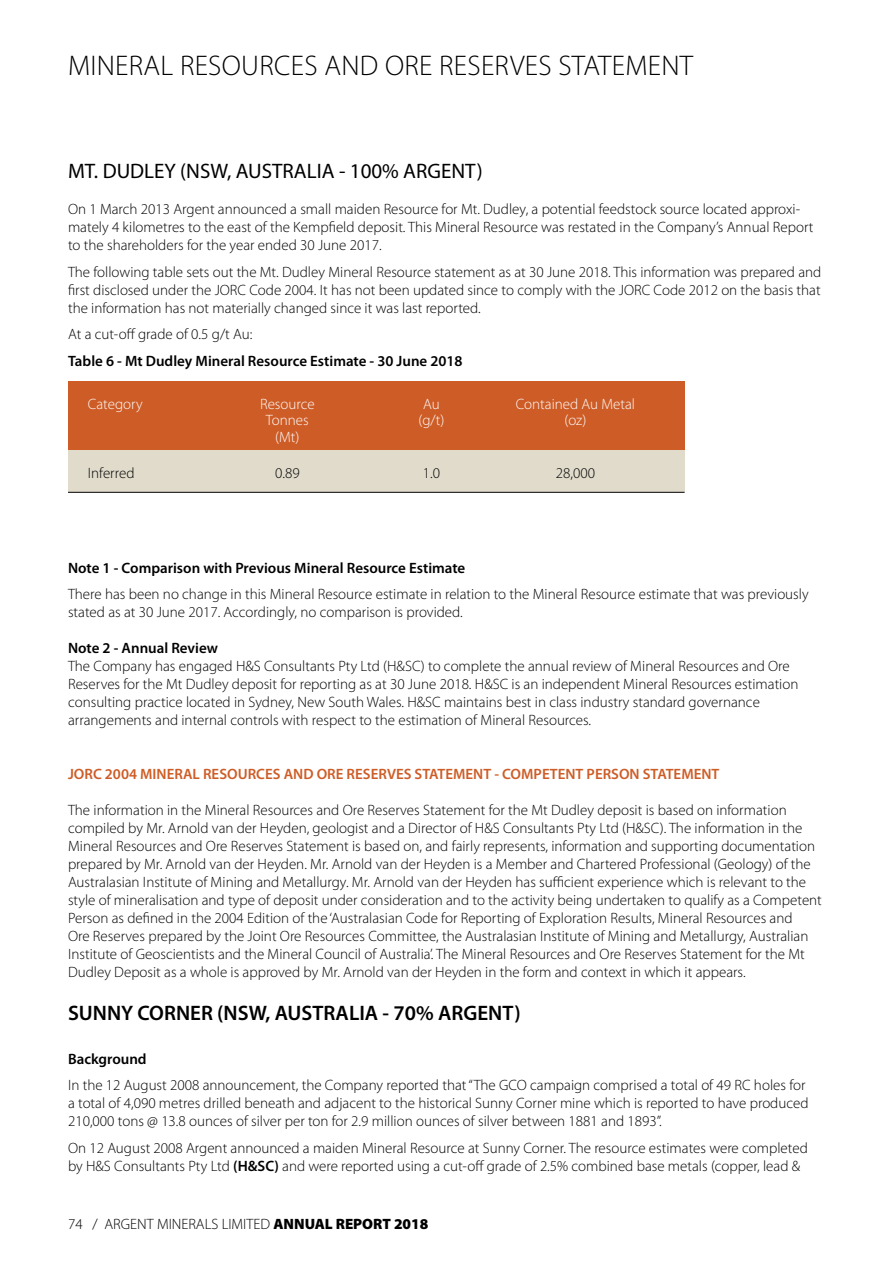
<style>
.page{position:relative;width:893px;height:1263px;background:#fff}
.page>*{position:absolute;margin:0;border:0;box-sizing:border-box;transform-origin:0 0}
.t1{font:300 28.5px "Myriad Pro";letter-spacing:.01em;color:#000}
.t2{font:600 21px "Myriad Pro";color:#000}
.t3{font:21px "Myriad Pro";color:#000}
.t4{font:300 15px/18px "Myriad Pro";color:#000}
.t5{font:600 15px "Myriad Pro";color:#000}
.t6{font:600 15px "Myriad Pro";color:#ce5c26}
.t7{font:300 15px "Myriad Pro";color:#fff}
.s1{font-weight:600}
.s2{font-weight:900}
</style>
<div class="page">
<div style="left:68px;top:381px;width:617px;height:69px;background:#ce5c26"></div>
<div style="left:68px;top:450px;width:617px;height:42px;background:#e0dbcb"></div>
<hr style="left:68px;top:492px;width:617px;height:1px;background:#000">
<h1 class="t1" style="left:68px;top:49px;width:627px">MINERAL RESOURCES AND ORE RESERVES STATEMENT</h1>
<h2 class="t3" style="left:68px;top:160px;width:416px">MT. DUDLEY (NSW, AUSTRALIA - 100% ARGENT)</h2>
<p class="t4" style="left:68px;top:200px;width:747px">On 1 March 2013 Argent announced a small maiden Resource for Mt. Dudley, a potential feedstock source located approxi&shy;mately 4 kilometres to the east of the Kempfield deposit. This Mineral Resource was restated in the Company’s Annual Report to the shareholders for the year ended 30 June 2017.</p>
<p class="t4" style="left:68px;top:263px;width:755px;text-align:justify">The following table sets out the Mt. Dudley Mineral Resource statement as at 30 June 2018. This information was prepared and first disclosed under the JORC Code 2004. It has not been updated since to comply with the JORC Code 2012 on the basis that the information has not materially changed since it was last reported.</p>
<p class="t4" style="left:68px;top:325px;width:186px">At a cut-off grade of 0.5 g/t Au:</p>
<p class="t5" style="left:68px;top:351px;width:396px">Table 6 - Mt Dudley Mineral Resource Estimate - 30 June 2018</p>
<p class="t7" style="left:88px;top:394px;width:56px">Category</p>
<p class="t7" style="left:260px;top:394px;width:56px">Resource</p>
<p class="t7" style="left:423px;top:394px;width:18px">Au</p>
<p class="t7" style="left:516px;top:394px;width:121px">Contained Au Metal</p>
<p class="t7" style="left:266px;top:411px;width:44px">Tonnes</p>
<p class="t7" style="left:418px;top:411px;width:28px">(g/t)</p>
<p class="t7" style="left:564px;top:411px;width:23px">(oz)</p>
<p class="t7" style="left:275px;top:427px;width:26px">(Mt)</p>
<p class="t4" style="left:88px;top:463px;width:48px">Inferred</p>
<p class="t4" style="left:275px;top:463px;width:26px">0.89</p>
<p class="t4" style="left:423px;top:463px;width:19px">1.0</p>
<p class="t4" style="left:556px;top:463px;width:41px">28,000</p>
<p class="t5" style="left:68px;top:558px;width:399px">Note 1 - Comparison with Previous Mineral Resource Estimate</p>
<p class="t4" style="left:68px;top:585px;width:742px">There has been no change in this Mineral Resource estimate in relation to the Mineral Resource estimate that was previously stated as at 30 June 2017. Accordingly, no comparison is provided.</p>
<p class="t5" style="left:68px;top:639px;width:151px">Note 2 - Annual Review</p>
<p class="t4" style="left:68px;top:657px;width:732px">The Company has engaged H&amp;S Consultants Pty Ltd (H&amp;SC) to complete the annual review of Mineral Resources and Ore Reserves for the Mt Dudley deposit for reporting as at 30 June 2018. H&amp;SC is an independent Mineral Resources estimation consulting practice located in Sydney, New South Wales. H&amp;SC maintains best in class industry standard governance arrangements and internal controls with respect to the estimation of Mineral Resources.</p>
<p class="t6" style="left:68px;top:765px;width:653px">JORC 2004 MINERAL RESOURCES AND ORE RESERVES STATEMENT - COMPETENT PERSON STATEMENT</p>
<p class="t4" style="left:68px;top:801px;width:755px">The information in the Mineral Resources and Ore Reserves Statement for the Mt Dudley deposit is based on information compiled by Mr. Arnold van der Heyden, geologist and a Director of H&amp;S Consultants Pty Ltd (H&amp;SC). The information in the Mineral Resources and Ore Reserves Statement is based on, and fairly represents, information and supporting documentation prepared by Mr. Arnold van der Heyden. Mr. Arnold van der Heyden is a Member and Chartered Professional (Geology) of the Australasian Institute of Mining and Metallurgy. Mr. Arnold van der Heyden has sufficient experience which is relevant to the style of mineralisation and type of deposit under consideration and to the activity being undertaken to qualify as a Competent Person as defined in the 2004 Edition of the ‘Australasian Code for Reporting of Exploration Results, Mineral Resources and<br>Ore Reserves prepared by the Joint Ore Resources Committee, the Australasian Institute of Mining and Metallurgy, Australian Institute of Geoscientists and the Mineral Council of Australia’. The Mineral Resources and Ore Reserves Statement for the Mt Dudley Deposit as a whole is approved by Mr. Arnold van der Heyden in the form and context in which it appears.</p>
<h2 class="t2" style="left:68px;top:1000px;width:454px">SUNNY CORNER (NSW, AUSTRALIA - 70% ARGENT)</h2>
<p class="t5" style="left:68px;top:1049px;width:80px">Background</p>
<p class="t4" style="left:68px;top:1076px;width:742px">In the 12 August 2008 announcement, the Company reported that “The GCO campaign comprised a total of 49 RC holes for a total of 4,090 metres drilled beneath and adjacent to the historical Sunny Corner mine which is reported to have produced<br>210,000 tons @ 13.8 ounces of silver per ton for 2.9 million ounces of silver between 1881 and 1893”.</p>
<p class="t4" style="left:68px;top:1138px;width:741px">On 12 August 2008 Argent announced a maiden Mineral Resource at Sunny Corner. The resource estimates were completed by H&amp;S Consultants Pty Ltd <span class="s1">(H&amp;SC)</span> and were reported using a cut-off grade of 2.5% combined base metals (copper, lead &amp;</p>
<p class="t4" style="left:68px;top:1214px;width:362px">74 / ARGENT MINERALS LIMITED <span class="s2">ANNUAL REPORT 2018</span></p>
</div>
